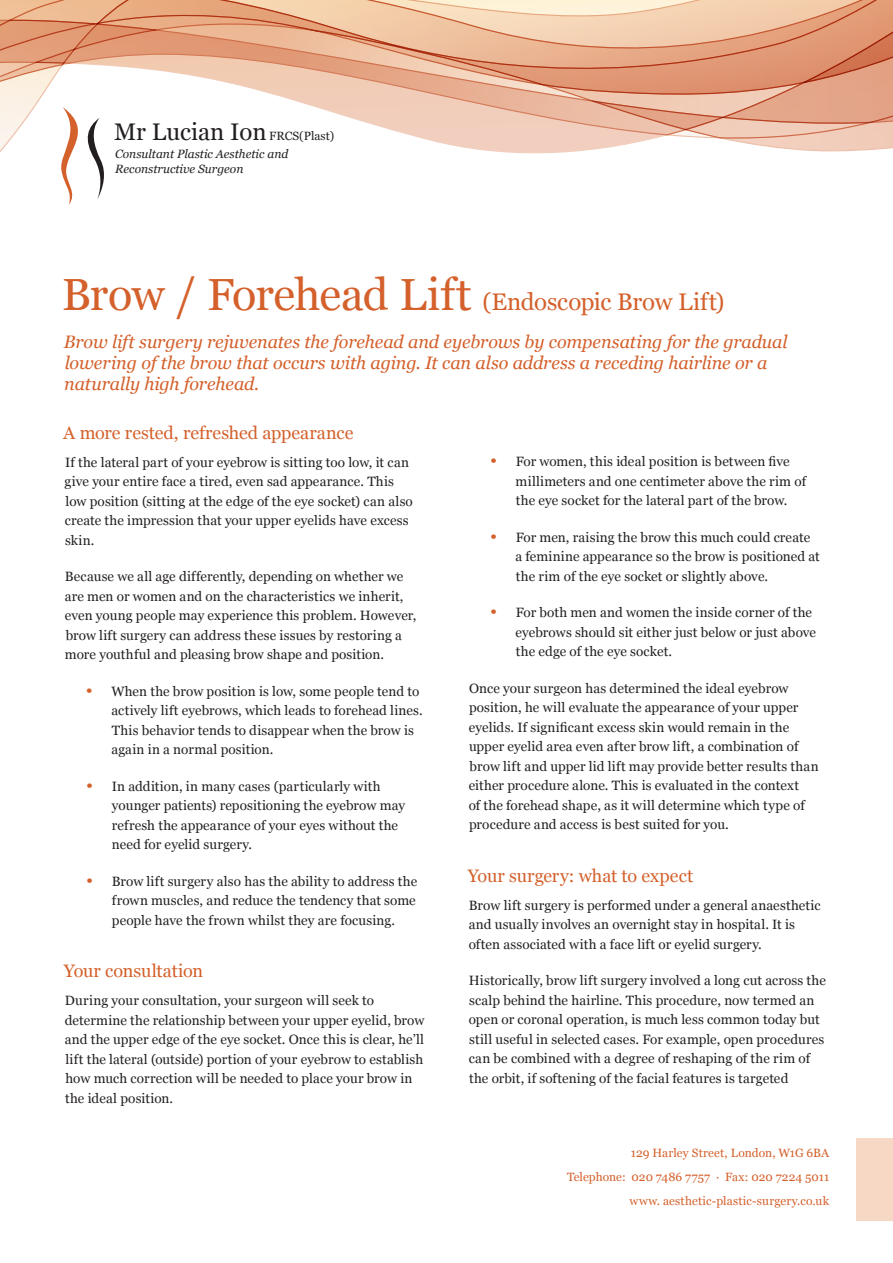
<style>
.page{position:relative;width:893px;height:1263px;background:#fff}
.page>*{position:absolute;margin:0;border:0;box-sizing:border-box;transform-origin:0 0}
._1_-_title{font:24px "Georgia";letter-spacing:-.005em;color:#d4602b}
.t1{font:24px "Georgia";color:#231f20}
._2_-_title_-_sub{font:italic 18px/21px "Georgia";letter-spacing:-.01em;color:#d4602b}
._3_-_heading{font:18px "Georgia";color:#d4602b}
._4_-_paragraph{font:13.5px/19.5px "Georgia";letter-spacing:.01em;color:#231f20}
._5_-_list{font:13.5px/19.5px "Georgia";letter-spacing:.005em;color:#231f20}
.t2{font:12px "Georgia";letter-spacing:.005em;color:#d4602b}
.t3{font:italic 12px/15px "Georgia";color:#231f20}
.s1{font-size:12px}
.s2{font-size:45px}
</style>
<div class="page">
<div style="left:856px;top:1138px;width:37px;height:82px;background:#f6d8c5"></div>
<svg style="left:0;top:0;width:893px;height:205px"></svg>
<p class="t1" style="left:114px;top:118px;width:222px">Mr Lucian Ion <span class="s1">FRCS(Plast)</span></p>
<p class="t3" style="left:115px;top:146px;width:175px">Consultant Plastic Aesthetic and<br>Reconstructive Surgeon</p>
<p class="_1_-_title" style="left:62px;top:289px;width:664px"><span class="s2">Brow / Forehead Lift</span> (Endoscopic Brow Lift)</p>
<p class="_2_-_title_-_sub" style="left:64px;top:332px;width:725px">Brow lift surgery rejuvenates the forehead and eyebrows by compensating for the gradual lowering of the brow that occurs with aging. It can also address a receding hairline or a naturally high forehead.</p>
<p class="_3_-_heading" style="left:63px;top:422px;width:292px">A more rested, refreshed appearance</p>
<p class="_4_-_paragraph" style="left:65px;top:452px;width:350px">If the lateral part of your eyebrow is sitting too low, it can give your entire face a tired, even sad appearance. This low position (sitting at the edge of the eye socket) can also create the impression that your upper eyelids have excess skin.</p>
<p class="_4_-_paragraph" style="left:65px;top:567px;width:353px">Because we all age differently, depending on whether we are men or women and on the characteristics we inherit, even young people may experience this problem. However, brow lift surgery can address these issues by restoring a more youthful and pleasing brow shape and position.</p>
<p class="_5_-_list" style="left:111px;top:681px;width:313px">When the brow position is low, some people tend to actively lift eyebrows, which leads to forehead lines.<br>This behavior tends to disappear when the brow is again in a normal position.</p>
<p class="_5_-_list" style="left:112px;top:776px;width:295px">In addition, in many cases (particularly with younger patients) repositioning the eyebrow may refresh the appearance of your eyes without the need for eyelid surgery.</p>
<p class="_5_-_list" style="left:112px;top:871px;width:307px;text-align:justify">Brow lift surgery also has the ability to address the frown muscles, and reduce the tendency that some people have the frown whilst they are focusing.</p>
<p class="_3_-_heading" style="left:64px;top:961px;width:141px">Your consultation</p>
<p class="_4_-_paragraph" style="left:65px;top:991px;width:361px">During your consultation, your surgeon will seek to determine the relationship between your upper eyelid, brow and the upper edge of the eye socket. Once this is clear, he’ll lift the lateral (outside) portion of your eyebrow to establish how much correction will be needed to place your brow in the ideal position.</p>
<h2 class="_3_-_heading" style="left:86px;top:679px;width:9px">•</h2>
<h2 class="_3_-_heading" style="left:86px;top:774px;width:9px">•</h2>
<h2 class="_3_-_heading" style="left:86px;top:869px;width:9px">•</h2>
<p class="_5_-_list" style="left:516px;top:452px;width:292px">For women, this ideal position is between five millimeters and one centimeter above the rim of the eye socket for the lateral part of the brow.</p>
<p class="_5_-_list" style="left:515px;top:527px;width:306px">For men, raising the brow this much could create a feminine appearance so the brow is positioned at the rim of the eye socket or slightly above.</p>
<p class="_5_-_list" style="left:515px;top:603px;width:302px">For both men and women the inside corner of the eyebrows should sit either just below or just above the edge of the eye socket.</p>
<p class="_4_-_paragraph" style="left:469px;top:678px;width:351px">Once your surgeon has determined the ideal eyebrow position, he will evaluate the appearance of your upper eyelids. If significant excess skin would remain in the upper eyelid area even after brow lift, a combination of brow lift and upper lid lift may provide better results than either procedure alone. This is evaluated in the context<br>of the forehead shape, as it will determine which type of procedure and access is best suited for you.</p>
<p class="_3_-_heading" style="left:468px;top:865px;width:227px">Your surgery: what to expect</p>
<p class="_4_-_paragraph" style="left:469px;top:895px;width:353px">Brow lift surgery is performed under a general anaesthetic and usually involves an overnight stay in hospital. It is often associated with a face lift or eyelid surgery.</p>
<p class="_4_-_paragraph" style="left:469px;top:971px;width:359px">Historically, brow lift surgery involved a long cut across the scalp behind the hairline. This procedure, now termed an open or coronal operation, is much less common today but still useful in selected cases. For example, open procedures can be combined with a degree of reshaping of the rim of the orbit, if softening of the facial features is targeted</p>
<h2 class="_3_-_heading" style="left:490px;top:450px;width:9px">•</h2>
<h2 class="_3_-_heading" style="left:490px;top:525px;width:9px">•</h2>
<h2 class="_3_-_heading" style="left:490px;top:601px;width:9px">•</h2>
<p class="t2" style="left:631px;top:1146px;width:200px">129 Harley Street, London, W1G 6BA</p>
<p class="t2" style="left:567px;top:1170px;width:264px">Telephone: 020 7486 7757 · Fax: 020 7224 5011</p>
<p class="t2" style="left:630px;top:1194px;width:201px">www. aesthetic-plastic-surgery.co.uk</p>
</div>
